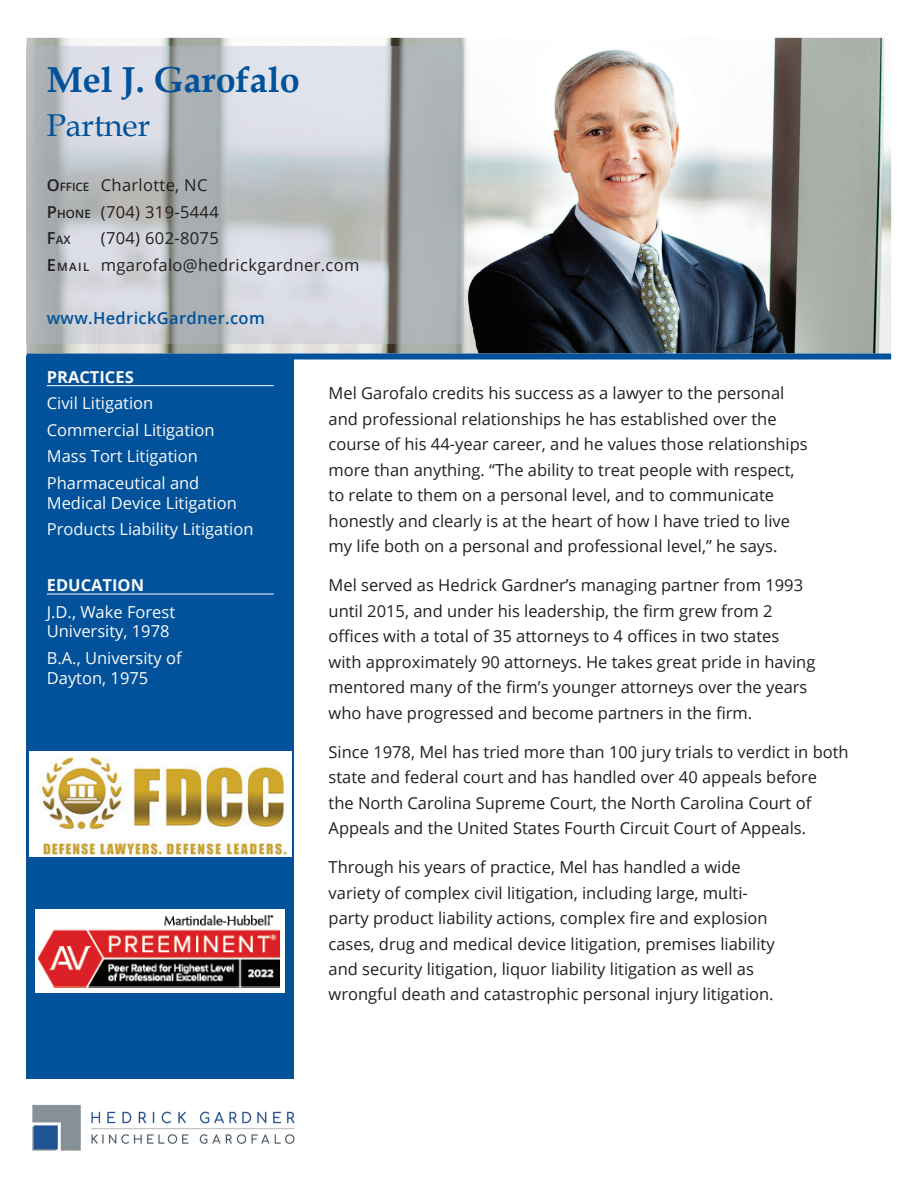
<style>
.page{position:relative;width:918px;height:1188px;background:#fff}
.page>*{position:absolute;margin:0;border:0;box-sizing:border-box;transform-origin:0 0}
.t1{font:700 36px "Book Antiqua";color:#01529a}
.t2{font:31.5px "Book Antiqua";color:#01529a}
.t3{font:16.5px/25.5px "Open Sans";color:#231f20}
.t4{font:16.5px/26.5px "Open Sans";color:#fafafa}
.t5{font:16.5px/26.5px "Open Sans";letter-spacing:.02em;color:#231f20}
.t6{font:600 16.5px "Open Sans";letter-spacing:.02em;color:#01529a}
.t7{font:700 16.5px "Open Sans";color:#fafafa}
.t8{font:600 11.55px "Open Sans";color:#231f20}
.s1{font-weight:600}
.s2{font-weight:600;font-size:11.55px}
.s3{font-size:16.5px}
</style>
<div class="page">
<img style="left:33px;top:1104px;width:262px;height:47px">
<img style="left:27px;top:38px;width:864px;height:315px">
<div style="left:27px;top:356px;width:267px;height:723px;background:#01529a"></div>
<hr style="left:47px;top:385px;width:227px;height:1px;background:#fff">
<hr style="left:47px;top:594px;width:227px;height:1px;background:#fff">
<img style="left:27px;top:46px;width:436px;height:297px">
<div style="left:27px;top:353px;width:864px;height:6px;background:#01529a"></div>
<img style="left:30px;top:751px;width:262px;height:106px">
<div style="left:36px;top:909px;width:249px;height:84px;background:#fff"></div>
<img style="left:38px;top:916px;width:241px;height:71px">
<h1 class="t1" style="left:47px;top:55px;width:255px">Mel J. Garofalo</h1>
<h2 class="t2" style="left:47px;top:104px;width:105px">Partner</h2>
<p class="t5" style="left:47px;top:172px;width:174px"><span class="s1">O</span><span class="s2">FFICE</span> Charlotte, NC<br><span class="s1">P</span><span class="s2">HONE</span> (704) 319-5444</p>
<p class="t8" style="left:47px;top:232px;width:25px"><span class="s3">F</span>AX</p>
<p class="t5" style="left:47px;top:225px;width:314px;text-indent:54px">(704) 602-8075<br><span class="s1">E</span><span class="s2">MAIL</span> mgarofalo@hedrickgardner.com</p>
<p class="t6" style="left:47px;top:307px;width:219px">www.HedrickGardner.com</p>
<p class="t7" style="left:47px;top:365px;width:89px">PRACTICES</p>
<p class="t4" style="left:47px;top:389px;width:169px">Civil Litigation<br>Commercial Litigation<br>Mass Tort Litigation<br>Pharmaceutical and</p>
<p class="t4" style="left:47px;top:489px;width:208px">Medical Device Litigation<br>Products Liability Litigation</p>
<p class="t7" style="left:47px;top:573px;width:99px">EDUCATION</p>
<p class="t4" style="left:47px;top:601px;width:130px;line-height:19.8px">J.D., Wake Forest<br>University, 1978</p>
<p class="t4" style="left:47px;top:648px;width:136px;line-height:19.8px">B.A., University of<br>Dayton, 1975</p>
<p class="t3" style="left:329px;top:380px;width:481px">Mel Garofalo credits his success as a lawyer to the personal and professional relationships he has established over the course of his 44-year career, and he values those relationships more than anything. “The ability to treat people with respect, to relate to them on a personal level, and to communicate honestly and clearly is at the heart of how I have tried to live my life both on a personal and professional level,” he says.</p>
<p class="t3" style="left:329px;top:572px;width:488px">Mel served as Hedrick Gardner’s managing partner from 1993 until 2015, and under his leadership, the firm grew from 2 offices with a total of 35 attorneys to 4 offices in two states with approximately 90 attorneys. He takes great pride in having mentored many of the firm’s younger attorneys over the years who have progressed and become partners in the firm.</p>
<p class="t3" style="left:329px;top:738px;width:522px">Since 1978, Mel has tried more than 100 jury trials to verdict in both state and federal court and has handled over 40 appeals before<br>the North Carolina Supreme Court, the North Carolina Court of Appeals and the United States Fourth Circuit Court of Appeals.</p>
<p class="t3" style="left:329px;top:854px;width:448px">Through his years of practice, Mel has handled a wide variety of complex civil litigation, including large, multi&shy;party product liability actions, complex fire and explosion cases, drug and medical device litigation, premises liability and security litigation, liquor liability litigation as well as wrongful death and catastrophic personal injury litigation.</p>
</div>
